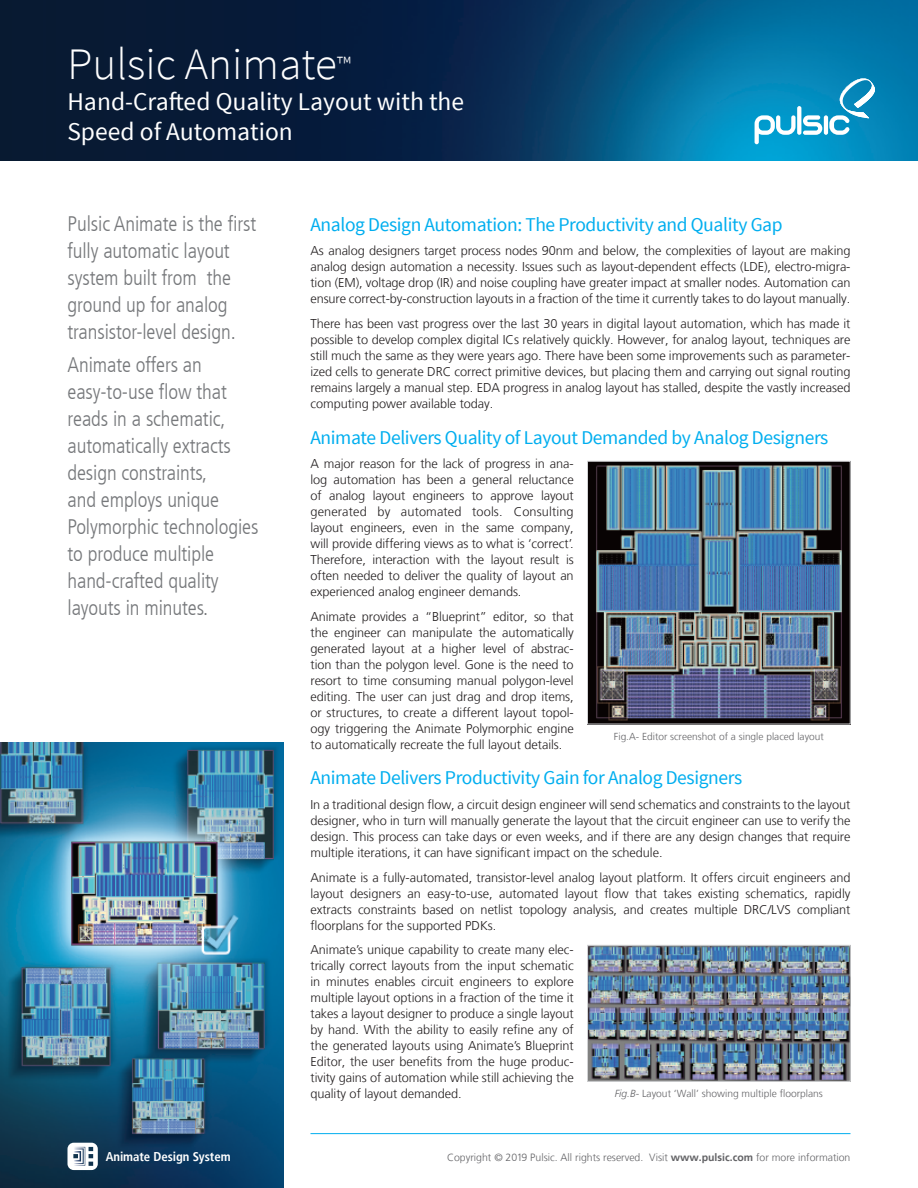
<style>
.page{position:relative;width:918px;height:1188px;background:#fff}
.page>*{position:absolute;margin:0;border:0;box-sizing:border-box;transform-origin:0 0}
.t1{font:300 45px "Source Sans Pro";color:#fff}
.t2{font:25.5px/30.6px "Source Sans Pro";color:#fff}
.t3{font:300 condensed 21px/27px "Frutiger LT";letter-spacing:-.005em;color:#76787b}
.t4{font:19.5px "Source Sans Pro";letter-spacing:-.02em;color:#00aeef}
.t5{font:300 12.75px/16px "Frutiger LT";letter-spacing:-.005em;color:#231f20;text-align:justify}
.t6{font:700 condensed 12.75px "Frutiger LT";letter-spacing:-.005em;color:#fff}
.t7{font:300 10.5px "Frutiger LT";color:#636366}
.t8{font:300 10.2px "Frutiger LT";color:#636366}
.s1{font-style:italic}
.s2{font-weight:700}
</style>
<div class="page">
<img style="left:0;top:0;width:918px;height:161px">
<img style="left:0;top:743px;width:283px;height:445px">
<svg style="left:755px;top:70px;width:121px;height:74px;background:#2ca0ca"></svg>
<hr style="left:310px;top:1133px;width:540px;height:1px;background:#00aeef">
<svg style="left:68px;top:1143px;width:30px;height:27px"></svg>
<img style="left:589px;top:463px;width:260px;height:259px">
<div style="left:587px;top:461px;width:264px;height:263px;border:1px solid #d1d2d4"></div>
<img style="left:589px;top:947px;width:259px;height:133px">
<div style="left:587px;top:945px;width:263px;height:137px;border:1px solid #d1d2d4"></div>
<h1 class="t1" style="left:68px;top:37px;width:285px">Pulsic Animate<sup>™</sup></h1>
<h2 class="t2" style="left:68px;top:86px;width:398px">Hand-Crafted Quality Layout with the<br>Speed of Automation</h2>
<h3 class="t3" style="left:68px;top:210px;width:190px">Pulsic Animate is the first fully automatic layout system built from the ground up for analog transistor-level design.</h3>
<h3 class="t3" style="left:68px;top:352px;width:192px">Animate offers an easy-to-use flow that reads in a schematic, automatically extracts design constraints,<br>and employs unique<br>Polymorphic technologies to produce multiple hand-crafted quality layouts in minutes.</h3>
<p class="t6" style="left:106px;top:1149px;width:126px">Animate Design System</p>
<h3 class="t4" style="left:310px;top:212px;width:474px">Analog Design Automation: The Productivity and Quality Gap</h3>
<p class="t5" style="left:310px;top:243px;width:542px">As analog designers target process nodes 90nm and below, the complexities of layout are making analog design automation a necessity. Issues such as layout-dependent effects (LDE), electro-migra&shy;tion (EM), voltage drop (IR) and noise coupling have greater impact at smaller nodes. Automation can ensure correct-by-construction layouts in a fraction of the time it currently takes to do layout manually.</p>
<p class="t5" style="left:310px;top:316px;width:542px">There has been vast progress over the last 30 years in digital layout automation, which has made it possible to develop complex digital ICs relatively quickly. However, for analog layout, techniques are still much the same as they were years ago. There have been some improvements such as parameter&shy;ized cells to generate DRC correct primitive devices, but placing them and carrying out signal routing remains largely a manual step. EDA progress in analog layout has stalled, despite the vastly increased computing power available today.</p>
<h3 class="t4" style="left:310px;top:425px;width:519px">Animate Delivers Quality of Layout Demanded by Analog Designers</h3>
<p class="t5" style="left:310px;top:456px;width:265px">A major reason for the lack of progress in ana&shy;log automation has been a general reluctance of analog layout engineers to approve layout generated by automated tools. Consulting layout engineers, even in the same company, will provide differing views as to what is ‘correct’.<br>Therefore, interaction with the layout result is often needed to deliver the quality of layout an experienced analog engineer demands.</p>
<p class="t5" style="left:310px;top:608px;width:265px">Animate provides a “Blueprint” editor, so that the engineer can manipulate the automatically generated layout at a higher level of abstrac&shy;tion than the polygon level. Gone is the need to resort to time consuming manual polygon-level editing. The user can just drag and drop items, or structures, to create a different layout topol&shy;ogy triggering the Animate Polymorphic engine to automatically recreate the full layout details.</p>
<h3 class="t4" style="left:310px;top:766px;width:433px">Animate Delivers Productivity Gain for Analog Designers</h3>
<p class="t5" style="left:310px;top:797px;width:542px">In a traditional design flow, a circuit design engineer will send schematics and constraints to the layout designer, who in turn will manually generate the layout that the circuit engineer can use to verify the design. This process can take days or even weeks, and if there are any design changes that require multiple iterations, it can have significant impact on the schedule.</p>
<p class="t5" style="left:310px;top:869px;width:542px">Animate is a fully-automated, transistor-level analog layout platform. It offers circuit engineers and layout designers an easy-to-use, automated layout flow that takes existing schematics, rapidly extracts constraints based on netlist topology analysis, and creates multiple DRC/LVS compliant floorplans for the supported PDKs.</p>
<p class="t5" style="left:310px;top:942px;width:265px">Animate’s unique capability to create many elec&shy;trically correct layouts from the input schematic in minutes enables circuit engineers to explore multiple layout options in a fraction of the time it takes a layout designer to produce a single layout by hand. With the ability to easily refine any of the generated layouts using Animate’s Blueprint Editor, the user benefits from the huge produc&shy;tivity gains of automation while still achieving the quality of layout demanded.</p>
<p class="t8" style="left:614px;top:731px;width:211px">Fig.A- Editor screenshot of a single placed layout</p>
<p class="t8" style="left:615px;top:1088px;width:210px"><span class="s1">Fig.B-</span> Layout ‘Wall’ showing multiple floorplans</p>
<p class="t7" style="left:447px;top:1151px;width:405px">Copyright © 2019 Pulsic. All rights reserved. Visit <span class="s2">www.pulsic.com</span> for more information</p>
</div>
